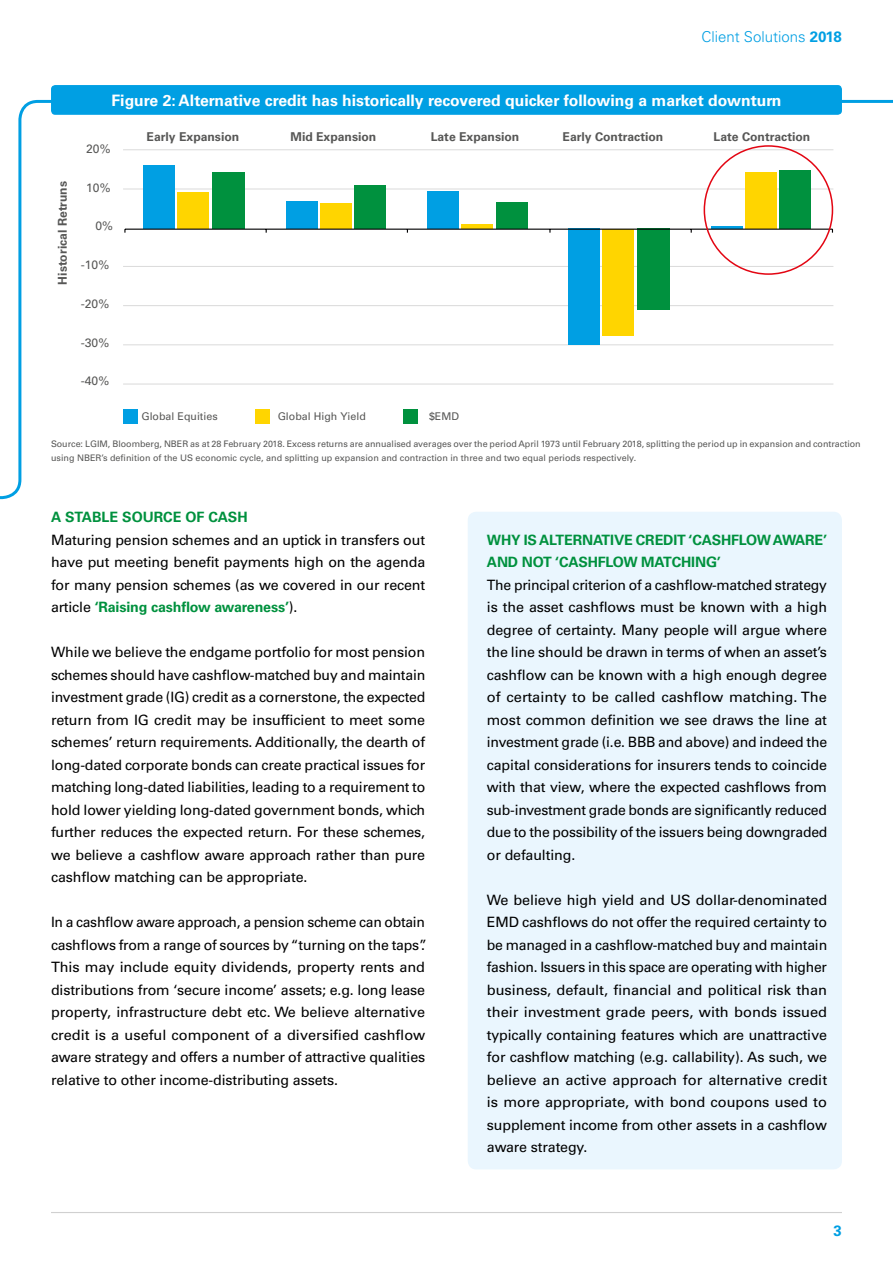
<style>
.page{position:relative;width:893px;height:1263px;background:#fff}
.page>*{position:absolute;margin:0;border:0;box-sizing:border-box;transform-origin:0 0}
.t1{font:700 15.75px "Univers LT Std";color:#fff}
.t2{font:300 15px "Univers";color:#009fe3}
.t3{font:700 15px "Univers LT Std";color:#009fe3}
.t4{font:14.25px/22.5px "Univers LT Std";letter-spacing:-.01em;color:#000;text-align:justify}
.t5{font:700 14.25px "Univers LT Std";color:#00913e}
.t6{font:700 12.15px "Univers LT";color:#575756}
.t7{font:12.15px "Univers LT";color:#575756}
.t8{font:10.65px "Univers LT";color:#575756}
.t9{font:9px/13.5px "Univers LT Std";color:#575756}
.s1{font-family:"Univers LT Std";font-weight:700}
.s2{font-weight:700;color:#00913e}
</style>
<div class="page">
<hr style="left:51px;top:1212px;width:791px;height:1px;background:#d0d0d0">
<svg style="left:0;top:99px;width:893px;height:401px"></svg>
<div style="left:51px;top:85px;width:791px;height:30px;background:#009fe3;border-radius:4px"></div>
<hr style="left:123px;top:189px;width:710px;height:1px;background:#dadada">
<hr style="left:123px;top:266px;width:710px;height:1px;background:#dadada">
<hr style="left:123px;top:305px;width:710px;height:1px;background:#dadada">
<hr style="left:123px;top:344px;width:710px;height:1px;background:#dadada">
<div style="left:123px;top:409px;width:15px;height:15px;background:#009fe3"></div>
<div style="left:255px;top:409px;width:15px;height:15px;background:#ffd500"></div>
<div style="left:403px;top:409px;width:15px;height:15px;background:#00913e"></div>
<div style="left:143px;top:165px;width:32px;height:64px;background:#009fe3"></div>
<div style="left:286px;top:201px;width:31px;height:28px;background:#009fe3"></div>
<div style="left:427px;top:191px;width:31px;height:38px;background:#009fe3"></div>
<div style="left:568px;top:229px;width:32px;height:116px;background:#009fe3"></div>
<hr style="left:711px;top:226px;width:31px;height:3px;background:#009fe3">
<div style="left:178px;top:192px;width:31px;height:37px;background:#ffd500"></div>
<div style="left:320px;top:203px;width:32px;height:26px;background:#ffd500"></div>
<div style="left:461px;top:224px;width:32px;height:5px;background:#ffd500"></div>
<div style="left:603px;top:229px;width:31px;height:106px;background:#ffd500"></div>
<div style="left:745px;top:172px;width:32px;height:57px;background:#ffd500"></div>
<div style="left:212px;top:172px;width:33px;height:57px;background:#00913e"></div>
<div style="left:355px;top:185px;width:31px;height:44px;background:#00913e"></div>
<div style="left:496px;top:202px;width:31px;height:27px;background:#00913e"></div>
<div style="left:637px;top:229px;width:33px;height:81px;background:#00913e"></div>
<div style="left:780px;top:170px;width:31px;height:59px;background:#00913e"></div>
<hr style="left:125px;top:229px;width:707px;height:1px;background:#020203">
<hr style="left:123px;top:149px;width:710px;height:1px;background:#dadada">
<hr style="left:123px;top:384px;width:710px;height:1px;background:#dadada">
<div style="left:468px;top:512px;width:374px;height:657px;background:#eaf6fe;border-radius:9px"></div>
<p class="t2" style="left:701px;top:27px;width:142px">Client Solutions <span class="s1">2018</span></p>
<p class="t1" style="left:112px;top:91px;width:671px">Figure 2: Alternative credit has historically recovered quicker following a market downturn</p>
<p class="t6" style="left:55px;top:284px;width:105px;rotate:-90deg">Historical Retruns</p>
<p class="t7" style="left:86px;top:141px;width:26px">20%</p>
<p class="t7" style="left:86px;top:180px;width:26px">10%</p>
<p class="t7" style="left:95px;top:219px;width:19px">0%</p>
<p class="t7" style="left:81px;top:258px;width:30px">-10%</p>
<p class="t7" style="left:81px;top:296px;width:30px">-20%</p>
<p class="t7" style="left:81px;top:335px;width:30px">-30%</p>
<p class="t7" style="left:81px;top:374px;width:30px">-40%</p>
<p class="t6" style="left:147px;top:129px;width:94px">Early Expansion</p>
<p class="t6" style="left:290px;top:129px;width:87px">Mid Expansion</p>
<p class="t6" style="left:431px;top:129px;width:90px">Late Expansion</p>
<p class="t6" style="left:563px;top:129px;width:102px">Early Contraction</p>
<p class="t6" style="left:714px;top:129px;width:98px">Late Contraction</p>
<p class="t8" style="left:141px;top:410px;width:78px">Global Equities</p>
<p class="t8" style="left:278px;top:410px;width:90px">Global High Yield</p>
<p class="t8" style="left:429px;top:410px;width:32px">$EMD</p>
<p class="t9" style="left:51px;top:437px;width:811px">Source: LGIM, Bloomberg, NBER as at 28 February 2018. Excess returns are annualised averages over the period April 1973 until February 2018, splitting the period up in expansion and contraction using NBER’s defnition of the US economic cycle, and splitting up expansion and contraction in three and two equal periods respectively.</p>
<h5 class="t5" style="left:51px;top:509px;width:198px">A STABLE SOURCE OF CASH</h5>
<p class="t4" style="left:51px;top:528px;width:376px">Maturing pension schemes and an uptick in transfers out have put meeting beneft payments high on the agenda for many pension schemes (as we covered in our recent article <span class="s2">‘Raising cashfow awareness’</span>).</p>
<p class="t4" style="left:51px;top:641px;width:376px">While we believe the endgame portfolio for most pension schemes should have cashfow-matched buy and maintain investment grade (IG) credit as a cornerstone, the expected return from IG credit may be insuffcient to meet some schemes’ return requirements. Additionally, the dearth of long-dated corporate bonds can create practical issues for matching long-dated liabilities, leading to a requirement to hold lower yielding long-dated government bonds, which further reduces the expected return. For these schemes, we believe a cashfow aware approach rather than pure cashfow matching can be appropriate.</p>
<p class="t4" style="left:51px;top:911px;width:377px;text-align:left">In a cashfow aware approach, a pension scheme can obtain cashfows from a range of sources by “turning on the taps”.<br>This may include equity dividends, property rents and distributions from ‘secure income’ assets; e.g. long lease property, infrastructure debt etc. We believe alternative credit is a useful component of a diversifed cashfow aware strategy and offers a number of attractive qualities relative to other income-distributing assets.</p>
<p class="t4" style="left:487px;top:528px;width:342px;text-align:left"><span class="s2">WHY IS ALTERNATIVE CREDIT ‘CASHFLOW AWARE’ AND NOT ‘CASHFLOW MATCHING’<br></span>The principal criterion of a cashfow-matched strategy is the asset cashfows must be known with a high degree of certainty. Many people will argue where the line should be drawn in terms of when an asset’s cashfow can be known with a high enough degree of certainty to be called cashfow matching. The most common defnition we see draws the line at investment grade (i.e. BBB and above) and indeed the capital considerations for insurers tends to coincide with that view, where the expected cashfows from sub-investment grade bonds are signifcantly reduced due to the possibility of the issuers being downgraded or defaulting.</p>
<p class="t4" style="left:487px;top:888px;width:342px">We believe high yield and US dollar-denominated EMD cashfows do not offer the required certainty to be managed in a cashfow-matched buy and maintain fashion. Issuers in this space are operating with higher business, default, fnancial and political risk than their investment grade peers, with bonds issued typically containing features which are unattractive for cashfow matching (e.g. callability). As such, we believe an active approach for alternative credit is more appropriate, with bond coupons used to supplement income from other assets in a cashfow aware strategy.</p>
<p class="t3" style="left:834px;top:1221px;width:10px">3</p>
</div>
